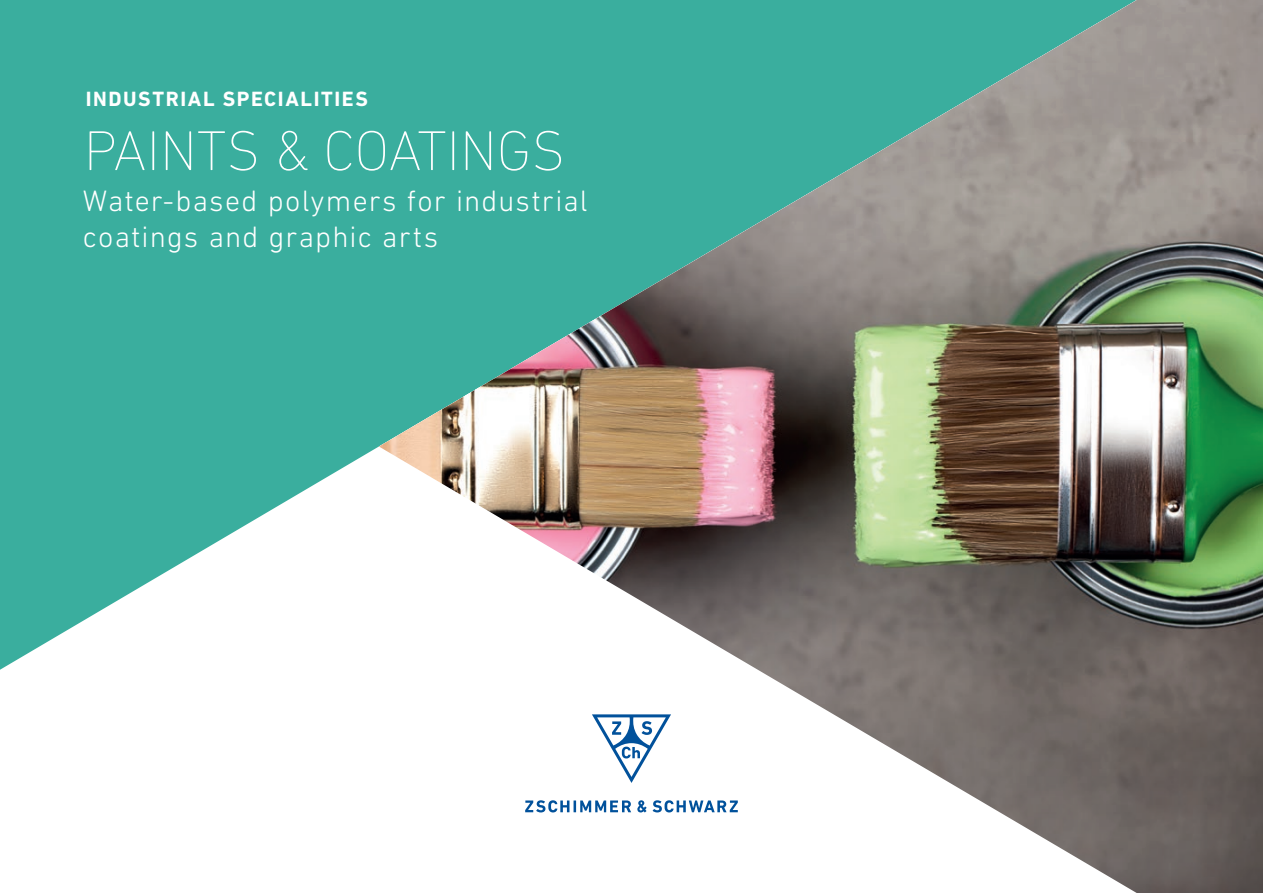
<style>
.page{position:relative;width:1263px;height:893px;background:#fff}
.page>*{position:absolute;margin:0;border:0;box-sizing:border-box;transform-origin:0 0}
.ZS_A4quer_U1_Head{font:200 57px "DIN Next LT Pro";color:#fff}
.ZS_TITEL_BESCHREIBUNG{font:300 30px/36px "DIN Next LT Pro";letter-spacing:.04em;color:#fff}
.ZS_A4quer_U1_Bereich{font:700 21px "DIN Next LT Pro";letter-spacing:.075em;color:#fff}
</style>
<div class="page">
<svg style="left:0;top:0;width:379px;height:670px;fill:#3aae9e"></svg>
<img style="left:379px;top:0;width:884px;height:893px">
<svg style="left:592px;top:714px;width:79px;height:69px"></svg>
<svg style="left:637px;top:800px;width:10px;height:12px"></svg>
<svg style="left:525px;top:800px;width:106px;height:12px"></svg>
<svg style="left:653px;top:800px;width:85px;height:12px"></svg>
<p class="ZS_A4quer_U1_Bereich" style="left:86px;top:87px;width:284px">INDUSTRIAL SPECIALITIES</p>
<p class="ZS_A4quer_U1_Head" style="left:84px;top:118px;width:483px">PAINTS &amp; COATINGS</p>
<p class="ZS_TITEL_BESCHREIBUNG" style="left:83px;top:182px;width:506px">Water-based polymers for industrial coatings and graphic arts</p>
</div>
